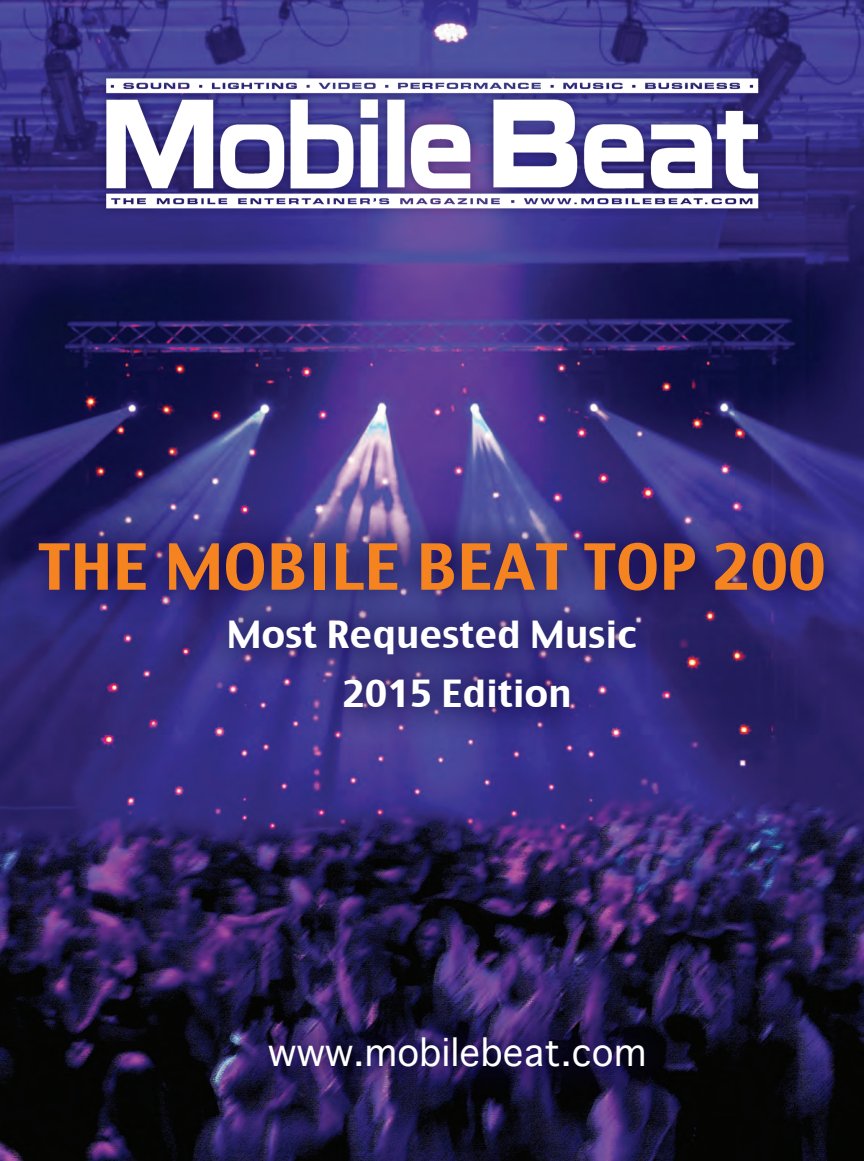
<style>
.page{position:relative;width:864px;height:1161px;background:#fff}
.page>*{position:absolute;margin:0;border:0;box-sizing:border-box;transform-origin:0 0}
._5a_Body-Lead{font:61.8px "Charcoal CY";letter-spacing:.01em;color:#f58420}
._5a_Body-Lead-2{font:36.6px "Charcoal CY";letter-spacing:.01em;color:#fff}
._5b_Body-Indent{font:36.6px "Charcoal CY";letter-spacing:.01em;color:#fff}
._5b_Body-Indent-2{font:36px "Geneva";letter-spacing:.01em;color:#fff}
</style>
<div class="page">
<img style="left:0;top:0;width:864px;height:1161px">
<div style="left:96px;top:69px;width:672px;height:149px;background:#09013e;opacity:.5"></div>
<img style="left:97px;top:70px;width:670px;height:143px">
<div style="left:6px;top:508px;width:852px;height:593px;background:#09013e;opacity:.85"></div>
<p class="_5a_Body-Lead" style="left:38px;top:528px;width:789px">THE MOBILE BEAT TOP 200</p>
<p class="_5a_Body-Lead-2" style="left:227px;top:612px;width:411px">Most Requested Music</p>
<p class="_5b_Body-Indent" style="left:343px;top:670px;width:230px">2015 Edition</p>
<p class="_5b_Body-Indent-2" style="left:268px;top:1022px;width:379px">www.mobilebeat.com</p>
</div>
